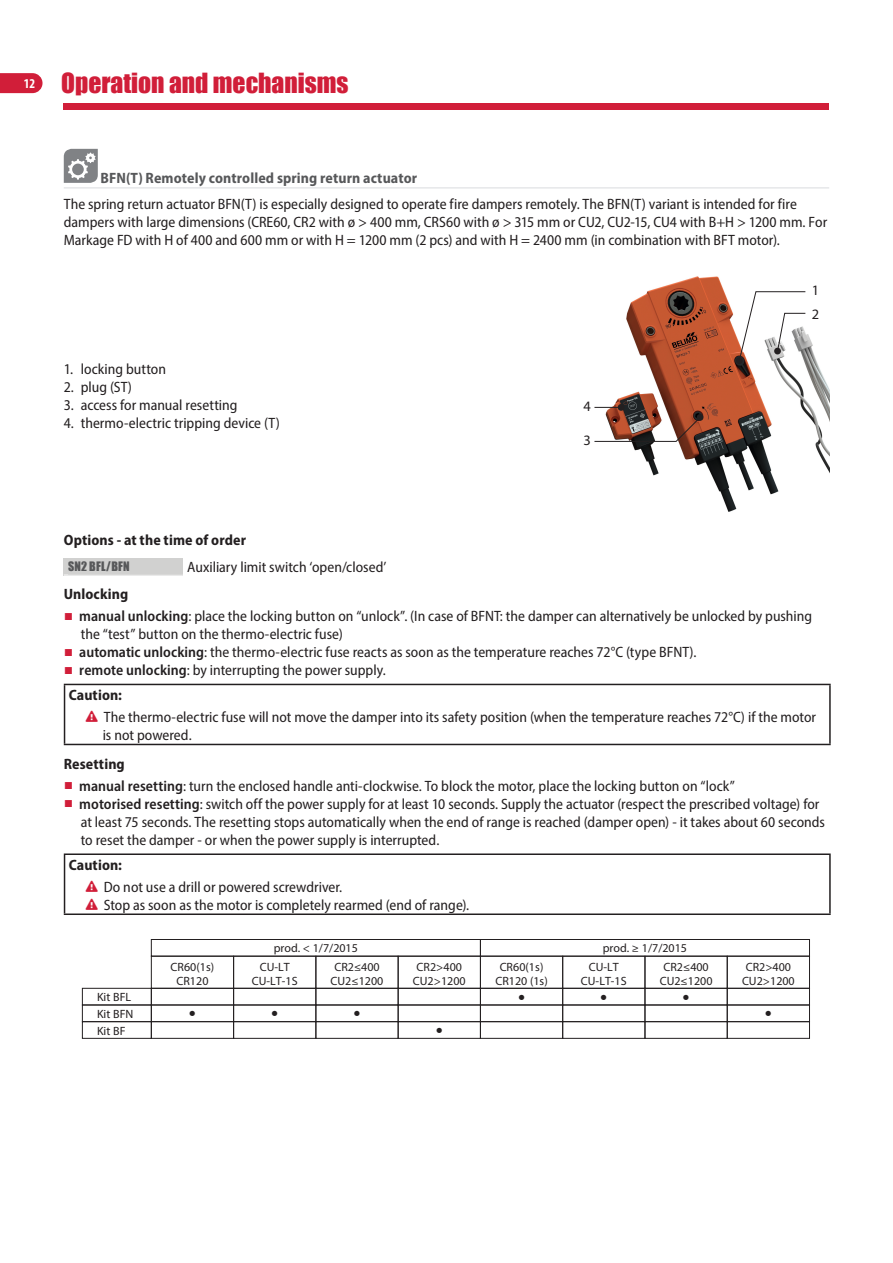
<style>
.page{position:relative;width:893px;height:1263px;background:#fff}
.page>*{position:absolute;margin:0;border:0;box-sizing:border-box;transform-origin:0 0}
.t1{font:25.5px "Impact";color:#d11e39}
.t2{font:semi-condensed 15px/18px "Myriad Pro";color:#231f20}
.t3{font:700 semi-condensed 15px "Myriad Pro";letter-spacing:.005em;color:#57585a}
.t4{font:700 semi-condensed 15px "Myriad Pro";letter-spacing:.005em;color:#231f20}
.t5{font:14.4px "Myriad Pro";color:#231f20}
.t6{font:12px/16.6px "Myriad Pro";color:#231f20}
.t7{font:12px "Impact";letter-spacing:.02em;color:#57585a}
.s1{font-weight:700}
.s2{font-family:"Lucida Sans Unicode";font-stretch:normal;font-size:12px;color:#d11e39}
.s3{font-weight:600}
</style>
<div class="page">
<div style="left:64px;top:103px;width:765px;height:6px;background:#d11e39"></div>
<svg style="left:0;top:73px;width:43px;height:20px"></svg>
<hr style="left:64px;top:187px;width:765px;height:2px;background:#e6e7e9">
<svg style="left:64px;top:149px;width:34px;height:34px"></svg>
<img style="left:594px;top:276px;width:235px;height:236px">
<div style="left:736px;top:357px;width:7px;height:7px;background:#231f20;border-radius:3px"></div>
<svg style="left:738px;top:291px;width:68px;height:71px"></svg>
<div style="left:774px;top:347px;width:7px;height:8px;background:#231f20;border-radius:3px"></div>
<svg style="left:594px;top:414px;width:110px;height:28px"></svg>
<svg style="left:594px;top:407px;width:24px;height:1px"></svg>
<div style="left:618px;top:404px;width:6px;height:7px;background:#231f20;border-radius:50%"></div>
<div style="left:64px;top:558px;width:119px;height:17px;background:#d1d1d0"></div>
<hr style="left:64px;top:684px;width:767px;height:1px;background:#231f20">
<hr style="left:64px;top:685px;width:1px;height:59px;background:#231f20">
<hr style="left:829px;top:685px;width:2px;height:59px;background:#231f20">
<hr style="left:64px;top:744px;width:767px;height:1px;background:#231f20">
<hr style="left:64px;top:853px;width:767px;height:2px;background:#231f20">
<hr style="left:64px;top:855px;width:1px;height:58px;background:#231f20">
<hr style="left:829px;top:855px;width:2px;height:58px;background:#231f20">
<hr style="left:64px;top:913px;width:767px;height:2px;background:#231f20">
<div style="left:151px;top:1005px;width:83px;height:17px;border:1px solid #231f20"></div>
<div style="left:233px;top:1005px;width:83px;height:17px;border:1px solid #231f20"></div>
<div style="left:316px;top:1005px;width:82px;height:17px;border:1px solid #231f20"></div>
<div style="left:398px;top:1005px;width:83px;height:17px;border:1px solid #231f20"></div>
<div style="left:480px;top:1005px;width:83px;height:17px;border:1px solid #231f20"></div>
<div style="left:562px;top:1005px;width:83px;height:17px;border:1px solid #231f20"></div>
<div style="left:645px;top:1005px;width:82px;height:17px;border:1px solid #231f20"></div>
<div style="left:727px;top:1005px;width:83px;height:17px;border:1px solid #231f20"></div>
<div style="left:151px;top:988px;width:83px;height:17px;border:1px solid #231f20"></div>
<div style="left:233px;top:988px;width:83px;height:17px;border:1px solid #231f20"></div>
<div style="left:316px;top:988px;width:82px;height:17px;border:1px solid #231f20"></div>
<div style="left:398px;top:988px;width:83px;height:17px;border:1px solid #231f20"></div>
<div style="left:480px;top:988px;width:83px;height:17px;border:1px solid #231f20"></div>
<div style="left:562px;top:988px;width:83px;height:17px;border:1px solid #231f20"></div>
<div style="left:645px;top:988px;width:82px;height:17px;border:1px solid #231f20"></div>
<div style="left:727px;top:988px;width:83px;height:17px;border:1px solid #231f20"></div>
<div style="left:151px;top:939px;width:330px;height:17px;border:1px solid #231f20"></div>
<div style="left:480px;top:939px;width:330px;height:17px;border:1px solid #231f20"></div>
<div style="left:151px;top:956px;width:83px;height:32px;border:1px solid #231f20"></div>
<div style="left:233px;top:956px;width:83px;height:32px;border:1px solid #231f20"></div>
<div style="left:316px;top:956px;width:82px;height:32px;border:1px solid #231f20"></div>
<div style="left:398px;top:956px;width:83px;height:32px;border:1px solid #231f20"></div>
<div style="left:480px;top:956px;width:83px;height:32px;border:1px solid #231f20"></div>
<div style="left:562px;top:956px;width:83px;height:32px;border:1px solid #231f20"></div>
<div style="left:645px;top:956px;width:82px;height:32px;border:1px solid #231f20"></div>
<div style="left:727px;top:956px;width:83px;height:32px;border:1px solid #231f20"></div>
<div style="left:82px;top:1005px;width:70px;height:17px;border:1px solid #231f20"></div>
<div style="left:82px;top:988px;width:70px;height:17px;border:1px solid #231f20"></div>
<h1 class="t1" style="left:24px;top:63px;width:326px"><sup>12</sup> Operation and mechanisms</h1>
<p class="t3" style="left:101px;top:168px;width:318px">BFN(T) Remotely controlled spring return actuator</p>
<p class="t2" style="left:64px;top:195px;width:765px">The spring return actuator BFN(T) is especially designed to operate fire dampers remotely. The BFN(T) variant is intended for fire dampers with large dimensions (CRE60, CR2 with ø &gt; 400 mm, CRS60 with ø &gt; 315 mm or CU2, CU2-15, CU4 with B+H &gt; 1200 mm. For<br>Markage FD with H of 400 and 600 mm or with H = 1200 mm (2 pcs) and with H = 2400 mm (in combination with BFT motor).</p>
<p class="t5" style="left:812px;top:281px;width:9px">1</p>
<p class="t2" style="left:64px;top:360px;width:104px">1. locking button</p>
<p class="t2" style="left:64px;top:378px;width:70px">2. plug (ST)</p>
<p class="t2" style="left:64px;top:396px;width:175px">3. access for manual resetting</p>
<p class="t2" style="left:64px;top:414px;width:218px">4. thermo-electric tripping device (T)</p>
<p class="t5" style="left:583px;top:397px;width:9px">4</p>
<p class="t5" style="left:583px;top:431px;width:9px">3</p>
<p class="t5" style="left:812px;top:305px;width:9px">2</p>
<p class="t4" style="left:64px;top:531px;width:184px">Options - at the time of order</p>
<p class="t7" style="left:68px;top:557px;width:63px">SN2 BFL/BFN</p>
<p class="t2" style="left:187px;top:558px;width:201px">Auxiliary limit switch ‘open/closed’</p>
<p class="t2" style="left:64px;top:583px;width:750px;line-height:22.2px"><span class="s1">Unlocking<br></span><span class="s2">∎</span> <span class="s3">manual unlocking</span>: place the locking button on “unlock”. (In case of BFNT: the damper can alternatively be unlocked by pushing</p>
<p class="t2" style="left:64px;top:625px;width:634px;text-indent:17px">the “test” button on the thermo-electric fuse)<br><span class="s2">∎</span> <span class="s3">automatic unlocking</span>: the thermo-electric fuse reacts as soon as the temperature reaches 72°C (type BFNT). <span class="s2">∎</span> <span class="s3">remote unlocking</span>: by interrupting the power supply.</p>
<p class="t4" style="left:69px;top:685px;width:55px">Caution:</p>
<p class="t2" style="left:103px;top:708px;width:715px">The thermo-electric fuse will not move the damper into its safety position (when the temperature reaches 72°C) if the motor is not powered.</p>
<p class="t2" style="left:64px;top:752px;width:672px;line-height:22.2px"><span class="s1">Resetting<br></span><span class="s2">∎</span> <span class="s3">manual resetting</span>: turn the enclosed handle anti-clockwise. To block the motor, place the locking button on “lock”</p>
<p class="t2" style="left:81px;top:795px;width:746px;text-indent:-17px"><span class="s2">∎</span> <span class="s3">motorised resetting</span>: switch off the power supply for at least 10 seconds. Supply the actuator (respect the prescribed voltage) for at least 75 seconds. The resetting stops automatically when the end of range is reached (damper open) - it takes about 60 seconds to reset the damper - or when the power supply is interrupted.</p>
<p class="t4" style="left:69px;top:855px;width:55px">Caution:</p>
<p class="t2" style="left:104px;top:878px;width:367px">Do not use a drill or powered screwdriver.<br>Stop as soon as the motor is completely rearmed (end of range).</p>
<p class="t6" style="left:274px;top:940px;width:86px">prod. &lt; 1/7/2015</p>
<p class="t6" style="left:603px;top:940px;width:86px">prod. ≥ 1/7/2015</p>
<p class="t6" style="left:176px;top:972px;width:34px">CR120</p>
<p class="t6" style="left:331px;top:972px;width:54px">CU2≤1200</p>
<p class="t6" style="left:413px;top:972px;width:54px">CU2&gt;1200</p>
<p class="t6" style="left:495px;top:972px;width:54px">CR120 (1s)</p>
<p class="t6" style="left:660px;top:972px;width:54px">CU2≤1200</p>
<p class="t6" style="left:742px;top:972px;width:54px">CU2&gt;1200</p>
<p class="t6" style="left:97px;top:989px;width:38px">Kit BFL<br>Kit BFN<br>Kit BF</p>
<p class="t6" style="left:171px;top:958px;width:45px">CR60(1s)</p>
<p class="t6" style="left:260px;top:958px;width:32px">CU-LT</p>
<p class="t6" style="left:334px;top:958px;width:47px">CR2≤400</p>
<p class="t6" style="left:417px;top:958px;width:47px">CR2&gt;400</p>
<p class="t6" style="left:500px;top:958px;width:45px">CR60(1s)</p>
<p class="t6" style="left:589px;top:958px;width:32px">CU-LT</p>
<p class="t6" style="left:663px;top:958px;width:47px">CR2≤400</p>
<p class="t6" style="left:746px;top:958px;width:47px">CR2&gt;400</p>
<p class="t6" style="left:252px;top:972px;width:47px">CU-LT-1S</p>
<p class="t6" style="left:581px;top:972px;width:47px">CU-LT-1S</p>
</div>
